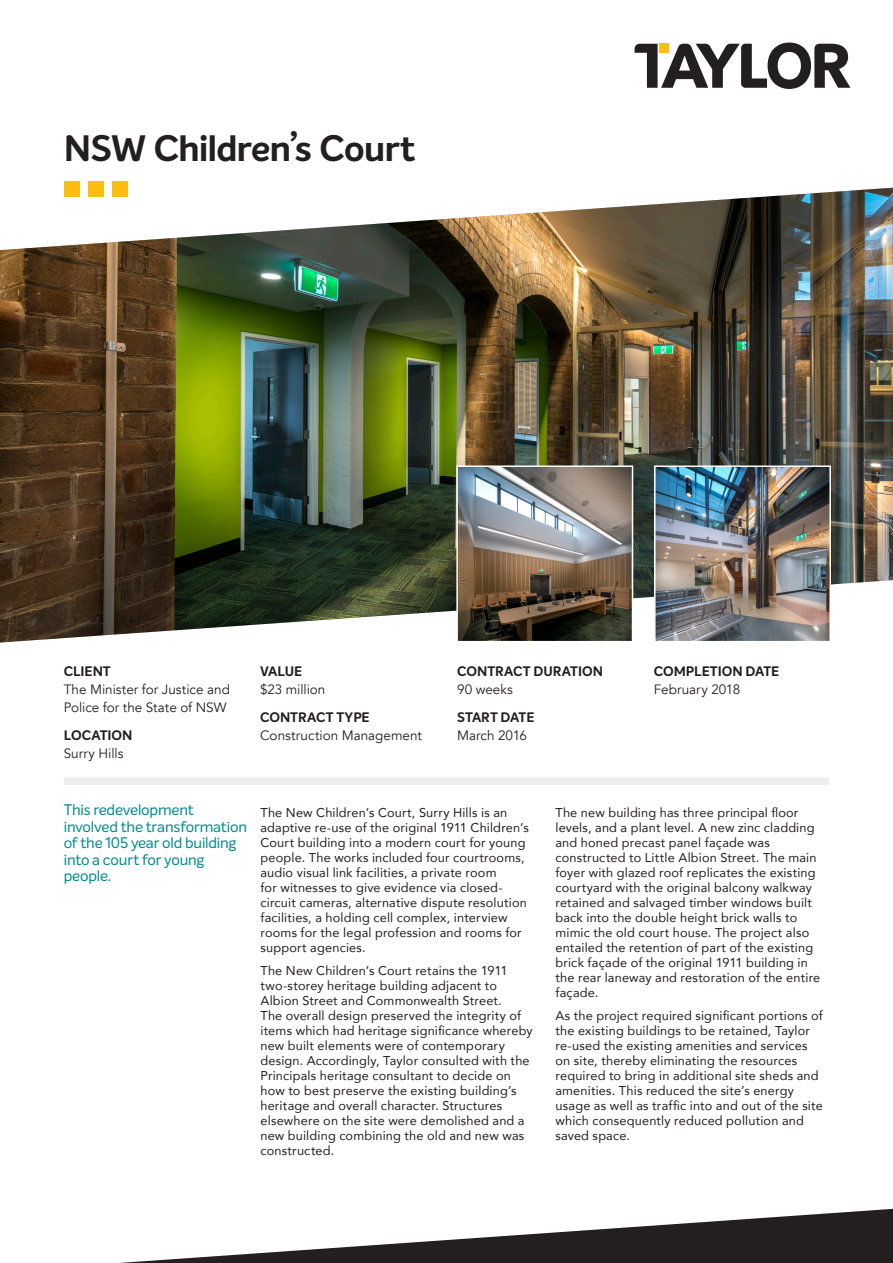
<style>
.page{position:relative;width:893px;height:1263px;background:#fff}
.page>*{position:absolute;margin:0;border:0;box-sizing:border-box;transform-origin:0 0}
.Project_name{font:700 36px "Intelo";letter-spacing:-.015em;color:#231f20}
.Pull_quote{font:15px/16.5px "Intelo";letter-spacing:-.015em;color:#00888a}
.Body{font:13.5px/18px "Avenir";color:#231f20}
.Subhead{font:700 13.5px "Intelo";letter-spacing:-.005em;color:#231f20}
.Body-2{font:12.75px/15px "Avenir";letter-spacing:.015em;color:#231f20}
</style>
<div class="page">
<div style="left:64px;top:181px;width:16px;height:16px;background:#fdbe12"></div>
<div style="left:88px;top:181px;width:16px;height:16px;background:#fdbe12"></div>
<div style="left:112px;top:181px;width:16px;height:16px;background:#fdbe12"></div>
<svg style="left:635px;top:43px;width:215px;height:46px"></svg>
<div style="left:64px;top:777px;width:765px;height:8px;background:#ecedec"></div>
<svg style="left:119px;top:1209px;width:774px;height:54px"></svg>
<img style="left:0;top:188px;width:893px;height:454px">
<img style="left:459px;top:468px;width:171px;height:171px">
<div style="left:456px;top:465px;width:177px;height:177px;border:2px solid #fff"></div>
<img style="left:657px;top:468px;width:171px;height:171px">
<div style="left:654px;top:465px;width:177px;height:177px;border:2px solid #fff"></div>
<p class="Project_name" style="left:64px;top:125px;width:353px">NSW Children’s Court</p>
<p class="Subhead" style="left:64px;top:662px;width:49px">CLIENT</p>
<p class="Body" style="left:64px;top:680px;width:168px">The Minister for Justice and<br>Police for the State of NSW</p>
<p class="Subhead" style="left:64px;top:726px;width:70px">LOCATION</p>
<p class="Body" style="left:64px;top:744px;width:61px">Surry Hills</p>
<p class="Subhead" style="left:260px;top:662px;width:44px">VALUE</p>
<p class="Body" style="left:260px;top:680px;width:67px">$23 million</p>
<p class="Subhead" style="left:260px;top:708px;width:111px">CONTRACT TYPE</p>
<p class="Body" style="left:260px;top:726px;width:163px">Construction Management</p>
<p class="Subhead" style="left:457px;top:662px;width:147px">CONTRACT DURATION</p>
<p class="Body" style="left:457px;top:680px;width:57px">90 weeks</p>
<p class="Subhead" style="left:457px;top:708px;width:79px">START DATE</p>
<p class="Body" style="left:457px;top:726px;width:71px">March 2016</p>
<p class="Subhead" style="left:654px;top:662px;width:127px">COMPLETION DATE</p>
<p class="Body" style="left:654px;top:680px;width:88px">February 2018</p>
<p class="Pull_quote" style="left:64px;top:802px;width:185px">This redevelopment involved the transformation of the 105 year old building into a court for young people.</p>
<p class="Body-2" style="left:260px;top:804px;width:270px">The New Children’s Court, Surry Hills is an adaptive re-use of the original 1911 Children’s Court building into a modern court for young people. The works included four courtrooms, audio visual link facilities, a private room<br>for witnesses to give evidence via closed&shy;circuit cameras, alternative dispute resolution facilities, a holding cell complex, interview rooms for the legal profession and rooms for support agencies.</p>
<p class="Body-2" style="left:260px;top:963px;width:274px">The New Children’s Court retains the 1911 two-storey heritage building adjacent to Albion Street and Commonwealth Street.<br>The overall design preserved the integrity of items which had heritage significance whereby new built elements were of contemporary design. Accordingly, Taylor consulted with the Principals heritage consultant to decide on how to best preserve the existing building’s heritage and overall character. Structures elsewhere on the site were demolished and a new building combining the old and new was constructed.</p>
<p class="Body-2" style="left:555px;top:804px;width:266px">The new building has three principal floor levels, and a plant level. A new zinc cladding and honed precast panel façade was constructed to Little Albion Street. The main foyer with glazed roof replicates the existing courtyard with the original balcony walkway retained and salvaged timber windows built back into the double height brick walls to mimic the old court house. The project also entailed the retention of part of the existing brick façade of the original 1911 building in the rear laneway and restoration of the entire façade.</p>
<p class="Body-2" style="left:555px;top:1008px;width:269px">As the project required significant portions of the existing buildings to be retained, Taylor re-used the existing amenities and services on site, thereby eliminating the resources required to bring in additional site sheds and amenities. This reduced the site’s energy usage as well as traffic into and out of the site which consequently reduced pollution and saved space.</p>
</div>
